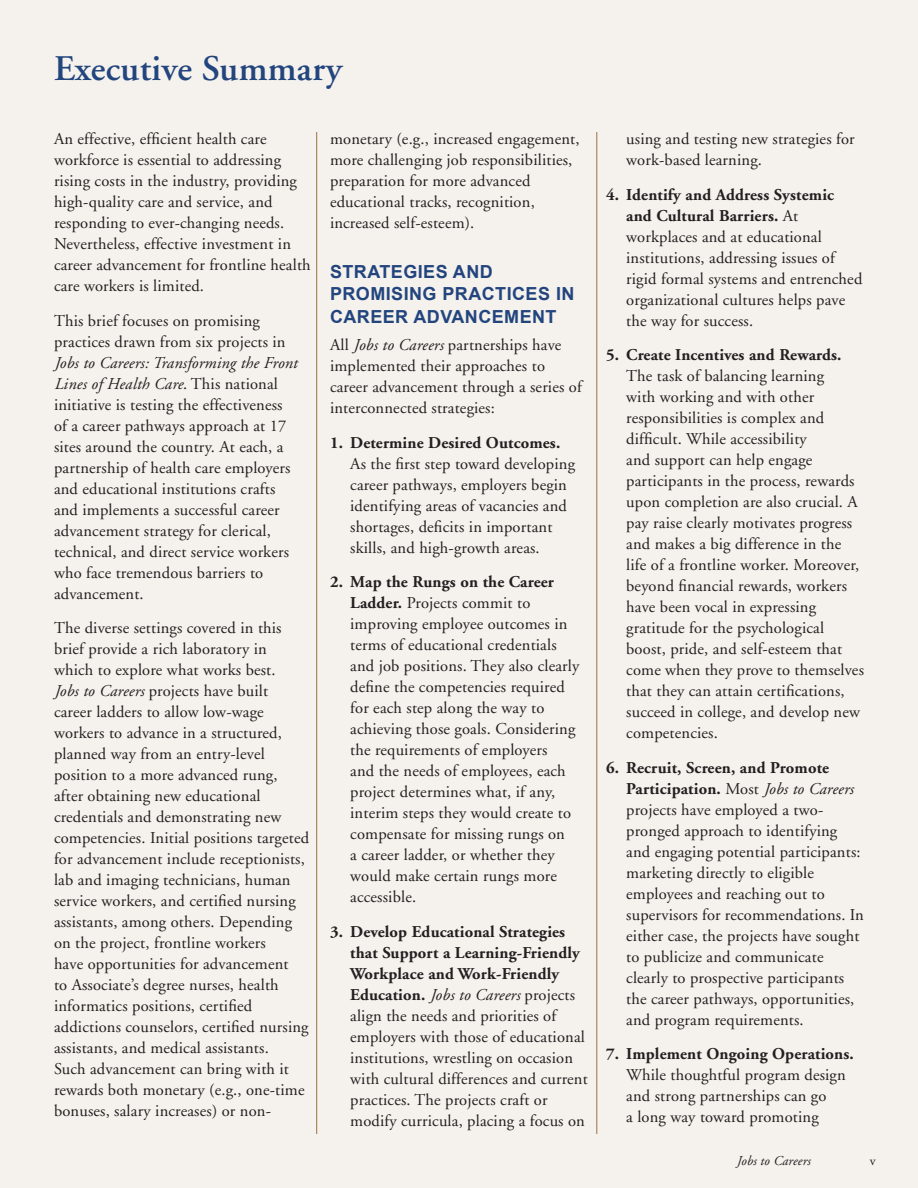
<style>
.page{position:relative;width:918px;height:1188px;background:#f5f1ec}
.page>*{position:absolute;margin:0;border:0;box-sizing:border-box;transform-origin:0 0}
.Header_1{font:600 36px "Adobe Garamond";letter-spacing:.01em;color:#22457e}
.Header_2{font:700 18px/22.5px "Arial";letter-spacing:.025em;color:#22457e}
.Numbered__Bullets{font:16.5px/21px "Adobe Garamond";letter-spacing:.01em;color:#231f20}
.Copy{font:16.5px/21px "Adobe Garamond";letter-spacing:.01em;color:#231f20}
.Copy-2{font:italic 13.5px "Adobe Garamond";letter-spacing:.01em;color:#231f20}
.Endnotes{font:13.5px "Adobe Garamond";color:#231f20}
.s1{font-style:italic}
.s2{font-weight:700}
</style>
<div class="page">
<hr style="left:316px;top:132px;width:1px;height:1002px;background:#9d7144">
<hr style="left:597px;top:132px;width:1px;height:1002px;background:#9d7144">
<p class="Header_1" style="left:54px;top:49px;width:290px">Executive Summary</p>
<p class="Copy" style="left:54px;top:129px;width:258px">An effective, efficient health care workforce is essential to addressing rising costs in the industry, providing high-quality care and service, and responding to ever-changing needs.<br>Nevertheless, effective investment in career advancement for frontline health care workers is limited.</p>
<p class="Copy" style="left:54px;top:310px;width:245px">This brief focuses on promising practices drawn from six projects in <span class="s1">Jobs to Careers: Transforming the Front Lines of Health Care</span>. This national initiative is testing the effectiveness of a career pathways approach at 17 sites around the country. At each, a partnership of health care employers and educational institutions crafts and implements a successful career advancement strategy for clerical, technical, and direct service workers who face tremendous barriers to advancement.</p>
<p class="Copy" style="left:54px;top:618px;width:257px">The diverse settings covered in this brief provide a rich laboratory in which to explore what works best.<br><span class="s1">Jobs to Careers</span> projects have built career ladders to allow low-wage workers to advance in a structured, planned way from an entry-level position to a more advanced rung, after obtaining new educational credentials and demonstrating new competencies. Initial positions targeted for advancement include receptionists, lab and imaging technicians, human service workers, and certified nursing assistants, among others. Depending on the project, frontline workers<br>have opportunities for advancement<br>to Associate’s degree nurses, health informatics positions, certified addictions counselors, certified nursing assistants, and medical assistants.<br>Such advancement can bring with it rewards both monetary (e.g., one-time bonuses, salary increases) or non-</p>
<p class="Copy" style="left:330px;top:129px;width:251px">monetary (e.g., increased engagement, more challenging job responsibilities, preparation for more advanced educational tracks, recognition, increased self-esteem).</p>
<p class="Header_2" style="left:330px;top:261px;width:246px">STRATEGIES AND<br>PROMISING PRACTICES IN<br>CAREER ADVANCEMENT</p>
<p class="Copy" style="left:330px;top:335px;width:253px">All <span class="s1">Jobs to Careers</span> partnerships have implemented their approaches to career advancement through a series of interconnected strategies:</p>
<p class="Numbered__Bullets" style="left:350px;top:433px;width:226px;text-indent:-20px"><span class="s2">1. Determine Desired Outcomes.<br></span>As the first step toward developing career pathways, employers begin identifying areas of vacancies and shortages, deficits in important skills, and high-growth areas.</p>
<p class="Numbered__Bullets" style="left:350px;top:572px;width:231px;text-indent:-20px"><span class="s2">2. Map the Rungs on the Career<br>Ladder.</span> Projects commit to improving employee outcomes in terms of educational credentials and job positions. They also clearly define the competencies required for each step along the way to achieving those goals. Considering the requirements of employers<br>and the needs of employees, each project determines what, if any, interim steps they would create to compensate for missing rungs on<br>a career ladder, or whether they would make certain rungs more accessible.</p>
<p class="Numbered__Bullets" style="left:350px;top:922px;width:239px;text-indent:-20px"><span class="s2">3. Develop Educational Strategies that Support a Learning-Friendly Workplace and Work-Friendly Education.</span> <span class="s1">Jobs to Careers</span> projects align the needs and priorities of employers with those of educational institutions, wrestling on occasion with cultural differences and current practices. The projects craft or modify curricula, placing a focus on</p>
<p class="Numbered__Bullets" style="left:626px;top:129px;width:230px">using and testing new strategies for work-based learning.</p>
<p class="Numbered__Bullets" style="left:626px;top:184px;width:238px;text-indent:-20px"><span class="s2">4. Identify and Address Systemic and Cultural Barriers.</span> At workplaces and at educational institutions, addressing issues of rigid formal systems and entrenched organizational cultures helps pave the way for success.</p>
<p class="Numbered__Bullets" style="left:626px;top:345px;width:239px;text-indent:-20px"><span class="s2">5. Create Incentives and Rewards.<br></span>The task of balancing learning<br>with working and with other responsibilities is complex and difficult. While accessibility<br>and support can help engage participants in the process, rewards upon completion are also crucial. A pay raise clearly motivates progress and makes a big difference in the life of a frontline worker. Moreover, beyond financial rewards, workers have been vocal in expressing gratitude for the psychological boost, pride, and self-esteem that come when they prove to themselves that they can attain certifications, succeed in college, and develop new competencies.</p>
<p class="Numbered__Bullets" style="left:626px;top:757px;width:239px;text-indent:-20px"><span class="s2">6. Recruit, Screen, and Promote Participation.</span> Most <span class="s1">Jobs to Careers </span>projects have employed a two&shy;pronged approach to identifying and engaging potential participants: marketing directly to eligible employees and reaching out to supervisors for recommendations. In either case, the projects have sought to publicize and communicate clearly to prospective participants the career pathways, opportunities, and program requirements.</p>
<p class="Numbered__Bullets" style="left:626px;top:1044px;width:229px;text-indent:-20px"><span class="s2">7. Implement Ongoing Operations.<br></span>While thoughtful program design and strong partnerships can go<br>a long way toward promoting</p>
<p class="Copy-2" style="left:737px;top:1153px;width:75px">Jobs to Careers</p>
<p class="Endnotes" style="left:870px;top:1154px;width:7px">v</p>
</div>
